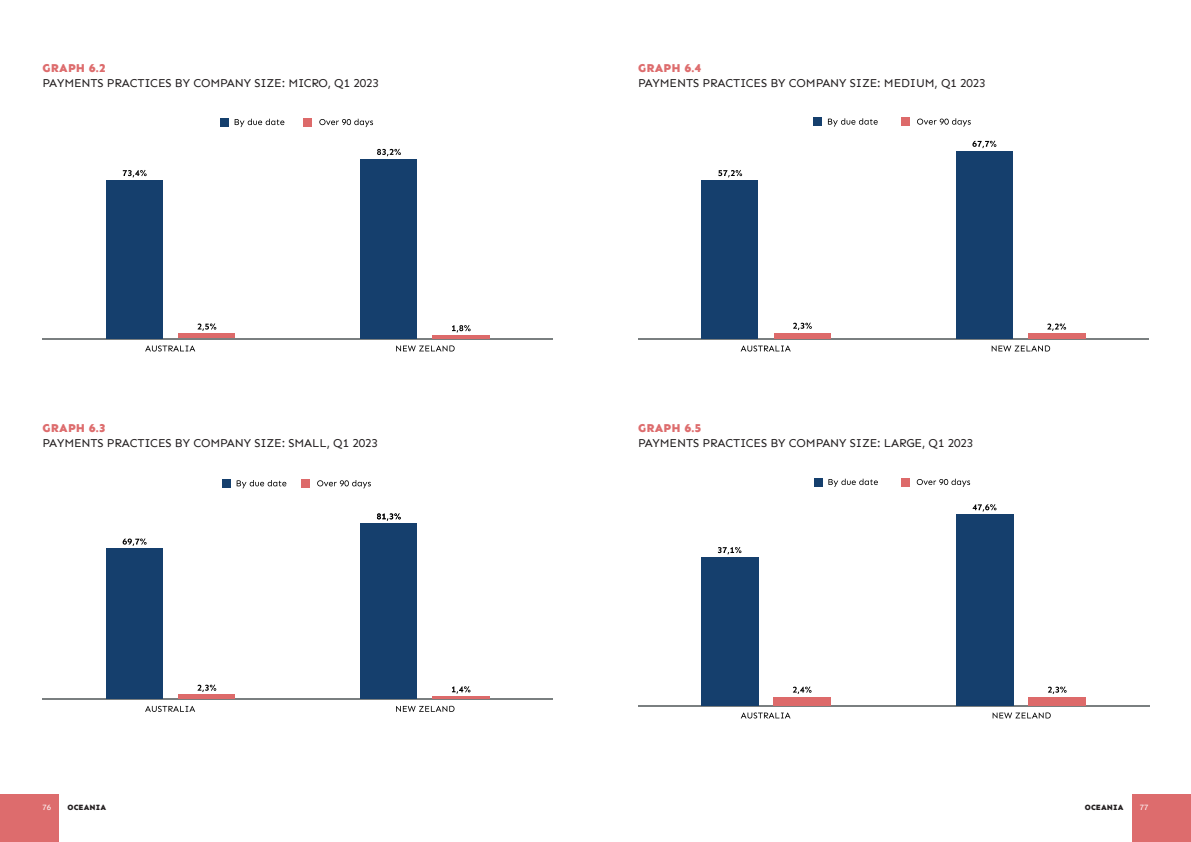
<style>
.page{position:relative;width:1191px;height:842px;background:#fff}
.page>*{position:absolute;margin:0;border:0;box-sizing:border-box;transform-origin:0 0}
.t1{font:12px "Sen";letter-spacing:-.01em;color:#231f20}
.t2{font:800 12px "Sen";letter-spacing:.01em;color:#dd6c6d}
.t3{font:800 8px "Sen";letter-spacing:.01em;color:#231f20}
.t4{font:8px "Sen";color:#fff}
</style>
<div class="page">
<div style="left:1132px;top:795px;width:59px;height:47px;background:#dd6c6d"></div>
<div style="left:0;top:795px;width:59px;height:47px;background:#dd6c6d"></div>
<hr style="left:43px;top:338px;width:510px;height:1px;background:#7a7f80">
<svg style="left:145px;top:345px;width:50px;height:6px"></svg>
<svg style="left:396px;top:345px;width:58px;height:6px"></svg>
<hr style="left:178px;top:334px;width:57px;height:4px;background:#dd6a6a">
<hr style="left:432px;top:335px;width:58px;height:3px;background:#dd6a6a">
<div style="left:106px;top:180px;width:57px;height:158px;background:#153f6d"></div>
<div style="left:360px;top:159px;width:57px;height:179px;background:#153f6d"></div>
<svg style="left:452px;top:325px;width:18px;height:8px"></svg>
<svg style="left:198px;top:323px;width:18px;height:8px"></svg>
<svg style="left:377px;top:149px;width:24px;height:7px"></svg>
<svg style="left:123px;top:170px;width:24px;height:7px"></svg>
<div style="left:220px;top:118px;width:9px;height:9px;background:#153f6d"></div>
<svg style="left:235px;top:119px;width:49px;height:8px"></svg>
<div style="left:303px;top:118px;width:9px;height:9px;background:#dd6a6a"></div>
<svg style="left:319px;top:119px;width:54px;height:8px"></svg>
<svg style="left:43px;top:541px;width:509px;height:158px"></svg>
<svg style="left:377px;top:513px;width:24px;height:8px"></svg>
<hr style="left:43px;top:699px;width:510px;height:1px;background:#7a7f80">
<svg style="left:145px;top:706px;width:50px;height:6px"></svg>
<svg style="left:396px;top:706px;width:58px;height:6px"></svg>
<hr style="left:178px;top:695px;width:57px;height:4px;background:#dd6a6a">
<hr style="left:432px;top:696px;width:58px;height:3px;background:#dd6a6a">
<div style="left:106px;top:549px;width:57px;height:150px;background:#153f6d"></div>
<div style="left:360px;top:523px;width:57px;height:176px;background:#153f6d"></div>
<svg style="left:452px;top:686px;width:18px;height:8px"></svg>
<svg style="left:198px;top:684px;width:18px;height:8px"></svg>
<svg style="left:123px;top:538px;width:24px;height:8px"></svg>
<div style="left:222px;top:479px;width:9px;height:9px;background:#153f6d"></div>
<svg style="left:237px;top:480px;width:49px;height:8px"></svg>
<div style="left:301px;top:479px;width:9px;height:9px;background:#dd6a6a"></div>
<svg style="left:317px;top:480px;width:54px;height:8px"></svg>
<hr style="left:638px;top:338px;width:510px;height:1px;background:#7a7f80">
<svg style="left:740px;top:345px;width:50px;height:7px"></svg>
<svg style="left:991px;top:345px;width:59px;height:6px"></svg>
<div style="left:774px;top:333px;width:56px;height:5px;background:#dd6a6a"></div>
<div style="left:1028px;top:333px;width:57px;height:5px;background:#dd6a6a"></div>
<div style="left:701px;top:180px;width:57px;height:158px;background:#153f6d"></div>
<div style="left:955px;top:151px;width:57px;height:187px;background:#153f6d"></div>
<svg style="left:1047px;top:323px;width:19px;height:8px"></svg>
<svg style="left:793px;top:322px;width:19px;height:8px"></svg>
<svg style="left:972px;top:141px;width:24px;height:7px"></svg>
<svg style="left:718px;top:170px;width:24px;height:7px"></svg>
<div style="left:813px;top:118px;width:9px;height:8px;background:#153f6d"></div>
<svg style="left:828px;top:118px;width:49px;height:9px"></svg>
<div style="left:901px;top:118px;width:9px;height:8px;background:#dd6a6a"></div>
<svg style="left:917px;top:118px;width:53px;height:9px"></svg>
<hr style="left:638px;top:705px;width:511px;height:1px;background:#7a7f80">
<svg style="left:741px;top:712px;width:49px;height:6px"></svg>
<svg style="left:992px;top:712px;width:58px;height:6px"></svg>
<div style="left:773px;top:697px;width:58px;height:8px;background:#dd6a6a"></div>
<div style="left:1028px;top:697px;width:58px;height:8px;background:#dd6a6a"></div>
<div style="left:701px;top:557px;width:57px;height:148px;background:#153f6d"></div>
<div style="left:956px;top:514px;width:57px;height:191px;background:#153f6d"></div>
<svg style="left:1048px;top:686px;width:18px;height:8px"></svg>
<svg style="left:793px;top:686px;width:18px;height:8px"></svg>
<svg style="left:972px;top:504px;width:24px;height:8px"></svg>
<svg style="left:718px;top:547px;width:23px;height:7px"></svg>
<div style="left:813px;top:478px;width:9px;height:9px;background:#153f6d"></div>
<svg style="left:828px;top:479px;width:50px;height:8px"></svg>
<div style="left:901px;top:478px;width:9px;height:9px;background:#dd6a6a"></div>
<svg style="left:916px;top:479px;width:54px;height:8px"></svg>
<p class="t2" style="left:43px;top:61px;width:65px">GRAPH 6.2</p>
<p class="t1" style="left:43px;top:76px;width:338px">PAYMENTS PRACTICES BY COMPANY SIZE: MICRO, Q1 2023</p>
<p class="t2" style="left:638px;top:61px;width:65px">GRAPH 6.4</p>
<p class="t1" style="left:638px;top:76px;width:349px">PAYMENTS PRACTICES BY COMPANY SIZE: MEDIUM, Q1 2023</p>
<p class="t2" style="left:43px;top:421px;width:65px">GRAPH 6.3</p>
<p class="t1" style="left:43px;top:436px;width:337px">PAYMENTS PRACTICES BY COMPANY SIZE: SMALL, Q1 2023</p>
<p class="t2" style="left:638px;top:421px;width:65px">GRAPH 6.5</p>
<p class="t1" style="left:638px;top:436px;width:337px">PAYMENTS PRACTICES BY COMPANY SIZE: LARGE, Q1 2023</p>
<p class="t4" style="left:43px;top:803px;width:10px">76</p>
<p class="t3" style="left:68px;top:803px;width:40px">OCEANIA</p>
<p class="t3" style="left:1084px;top:803px;width:40px">OCEANIA</p>
<p class="t4" style="left:1139px;top:803px;width:10px">77</p>
</div>
